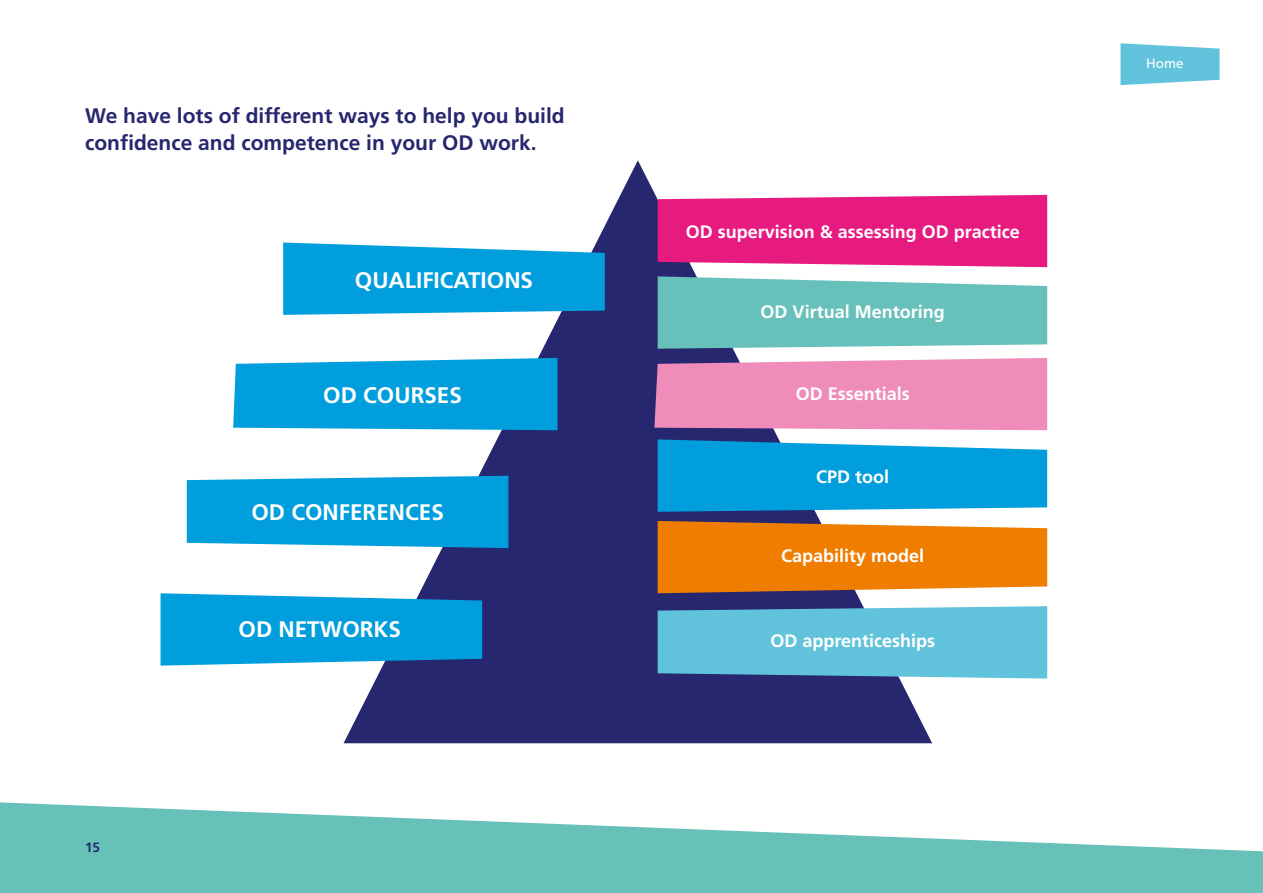
<style>
.page{position:relative;width:1263px;height:893px;background:#fff}
.page>*{position:absolute;margin:0;border:0;box-sizing:border-box;transform-origin:0 0}
.t1{font:700 22.5px "Frutiger";color:#fff}
.t2{font:700 21px/27px "Frutiger";color:#27276f}
.t3{font:700 18px "Frutiger";color:#fff}
.t4{font:13.5px "Frutiger";color:#fff}
.t5{font:700 13.5px "Frutiger";color:#27276f}
</style>
<div class="page">
<svg style="left:1120px;top:43px;width:99px;height:42px;background:#76cbdf"></svg>
<svg style="left:0;top:802px;width:1263px;height:91px;fill:#67c1b9"></svg>
<svg style="left:344px;top:160px;width:588px;height:583px;fill:#27276f"></svg>
<svg style="left:654px;top:358px;width:393px;height:72px;background:#e98cb9"></svg>
<svg style="left:233px;top:358px;width:324px;height:72px;background:#0fa3de"></svg>
<svg style="left:658px;top:521px;width:389px;height:72px;background:#ec8514"></svg>
<svg style="left:161px;top:593px;width:321px;height:73px;background:#119ed9"></svg>
<svg style="left:658px;top:276px;width:389px;height:73px;background:#76c6c0"></svg>
<svg style="left:658px;top:439px;width:389px;height:73px;background:#18a5dd"></svg>
<svg style="left:283px;top:243px;width:322px;height:72px;background:#16a4dd"></svg>
<svg style="left:658px;top:195px;width:389px;height:72px;background:#e72687"></svg>
<svg style="left:658px;top:606px;width:389px;height:73px;background:#60bad5"></svg>
<svg style="left:187px;top:476px;width:321px;height:72px;background:#0fa3dd"></svg>
<p class="t2" style="left:85px;top:102px;width:481px">We have lots of different ways to help you build confidence and competence in your OD work.</p>
<p class="t1" style="left:355px;top:267px;width:180px">QUALIFICATIONS</p>
<p class="t1" style="left:323px;top:382px;width:140px">OD COURSES</p>
<p class="t1" style="left:251px;top:498px;width:194px">OD CONFERENCES</p>
<p class="t5" style="left:85px;top:840px;width:17px">15</p>
<p class="t1" style="left:239px;top:616px;width:164px">OD NETWORKS</p>
<p class="t3" style="left:686px;top:221px;width:336px">OD supervision &amp; assessing OD practice</p>
<p class="t3" style="left:760px;top:301px;width:186px">OD Virtual Mentoring</p>
<p class="t3" style="left:796px;top:383px;width:116px">OD Essentials</p>
<p class="t3" style="left:816px;top:466px;width:75px">CPD tool</p>
<p class="t3" style="left:781px;top:545px;width:145px">Capability model</p>
<p class="t3" style="left:770px;top:630px;width:166px">OD apprenticeships</p>
<p class="t4" style="left:1146px;top:55px;width:39px">Home</p>
</div>
